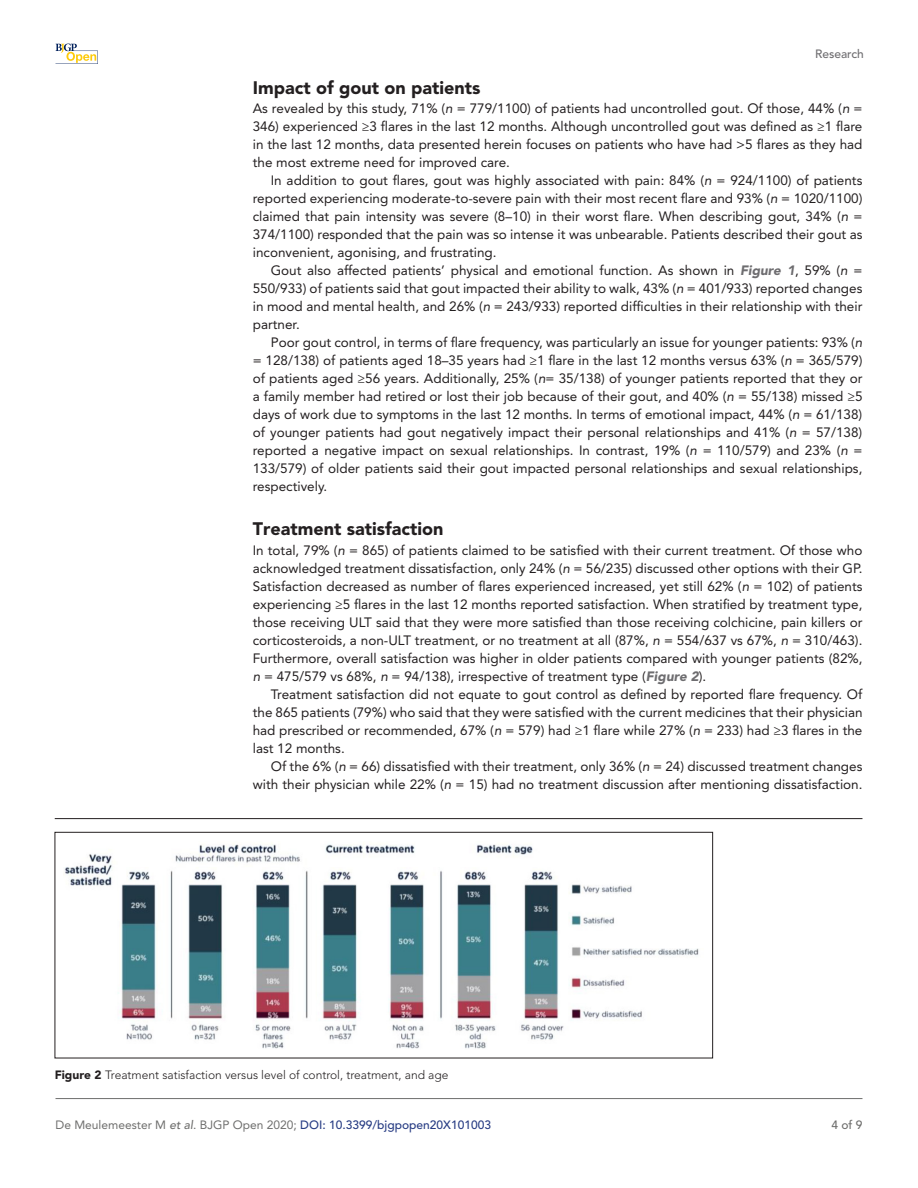
<style>
.page{position:relative;width:918px;height:1188px;background:#fff}
.page>*{position:absolute;margin:0;border:0;box-sizing:border-box;transform-origin:0 0}
.t1{font:900 18px "Avenir";color:#231f20}
.t2{font:13.5px/18px "Avenir LT Std";color:#231f20;text-align:justify}
.t3{font:300 12px "Avenir LT Std";color:#231f20}
.t4{font:12px "Avenir LT Std";color:#6e6e6d}
.t5{font:500 12px "Avenir LT Std";color:#6e6d70}
.t6{font:500 12px "Avenir LT Std";color:#6e6e6d}
.s1{font-style:italic}
.s2{font-weight:900;font-style:italic;color:#6e6d70}
.s3{font-weight:900}
.s4{font-weight:500;font-style:italic}
.s5{font-weight:500;color:#283d84}
</style>
<div class="page">
<hr style="left:56px;top:1098px;width:806px;height:1px;background:#6e6e6d">
<svg style="left:56px;top:44px;width:42px;height:20px"></svg>
<hr style="left:55px;top:818px;width:807px;height:1px;background:#231f20">
<img style="left:64px;top:844px;width:635px;height:205px">
<div style="left:55px;top:832px;width:658px;height:226px;border:1px solid #231f20"></div>
<p class="t5" style="left:815px;top:47px;width:50px">Research</p>
<h1 class="t1" style="left:253px;top:77px;width:229px">Impact of gout on patients</h1>
<p class="t2" style="left:253px;top:100px;width:611px">As revealed by this study, 71% (<span class="s1">n</span> = 779/1100) of patients had uncontrolled gout. Of those, 44% (<span class="s1">n</span> = 346) experienced ≥3 flares in the last 12 months. Although uncontrolled gout was defined as ≥1 flare in the last 12 months, data presented herein focuses on patients who have had &gt;5 flares as they had the most extreme need for improved care.</p>
<p class="t2" style="left:253px;top:172px;width:611px;text-indent:18px">In addition to gout flares, gout was highly associated with pain: 84% (<span class="s1">n</span> = 924/1100) of patients reported experiencing moderate-to-severe pain with their most recent flare and 93% (<span class="s1">n</span> = 1020/1100) claimed that pain intensity was severe (8–10) in their worst flare. When describing gout, 34% (<span class="s1">n</span> = 374/1100) responded that the pain was so intense it was unbearable. Patients described their gout as inconvenient, agonising, and frustrating.</p>
<p class="t2" style="left:253px;top:262px;width:611px;text-indent:18px">Gout also affected patients’ physical and emotional function. As shown in <span class="s2">Figure 1</span>, 59% (<span class="s1">n</span> = 550/933) of patients said that gout impacted their ability to walk, 43% (<span class="s1">n</span> = 401/933) reported changes in mood and mental health, and 26% (<span class="s1">n</span> = 243/933) reported difficulties in their relationship with their partner.</p>
<p class="t2" style="left:253px;top:334px;width:611px;text-indent:18px">Poor gout control, in terms of flare frequency, was particularly an issue for younger patients: 93% (<span class="s1">n </span>= 128/138) of patients aged 18–35 years had ≥1 flare in the last 12 months versus 63% (<span class="s1">n</span> = 365/579) of patients aged ≥56 years. Additionally, 25% (<span class="s1">n</span>= 35/138) of younger patients reported that they or a family member had retired or lost their job because of their gout, and 40% (<span class="s1">n</span> = 55/138) missed ≥5 days of work due to symptoms in the last 12 months. In terms of emotional impact, 44% (<span class="s1">n</span> = 61/138) of younger patients had gout negatively impact their personal relationships and 41% (<span class="s1">n</span> = 57/138) reported a negative impact on sexual relationships. In contrast, 19% (<span class="s1">n</span> = 110/579) and 23% (<span class="s1">n</span> = 133/579) of older patients said their gout impacted personal relationships and sexual relationships, respectively.</p>
<h1 class="t1" style="left:253px;top:518px;width:192px">Treatment satisfaction</h1>
<p class="t2" style="left:253px;top:541px;width:611px">In total, 79% (<span class="s1">n</span> = 865) of patients claimed to be satisfied with their current treatment. Of those who acknowledged treatment dissatisfaction, only 24% (<span class="s1">n</span> = 56/235) discussed other options with their GP.<br>Satisfaction decreased as number of flares experienced increased, yet still 62% (<span class="s1">n</span> = 102) of patients experiencing ≥5 flares in the last 12 months reported satisfaction. When stratified by treatment type, those receiving ULT said that they were more satisfied than those receiving colchicine, pain killers or corticosteroids, a non-ULT treatment, or no treatment at all (87%, <span class="s1">n</span> = 554/637 vs 67%, <span class="s1">n</span> = 310/463).<br>Furthermore, overall satisfaction was higher in older patients compared with younger patients (82%, <span class="s1">n</span> = 475/579 vs 68%, <span class="s1">n</span> = 94/138), irrespective of treatment type (<span class="s2">Figure 2</span>).</p>
<p class="t2" style="left:253px;top:685px;width:611px;text-indent:18px">Treatment satisfaction did not equate to gout control as defined by reported flare frequency. Of the 865 patients (79%) who said that they were satisfied with the current medicines that their physician had prescribed or recommended, 67% (<span class="s1">n</span> = 579) had ≥1 flare while 27% (<span class="s1">n</span> = 233) had ≥3 flares in the last 12 months.</p>
<p class="t2" style="left:253px;top:757px;width:611px;text-align:right">Of the 6% (<span class="s1">n</span> = 66) dissatisfied with their treatment, only 36% (<span class="s1">n</span> = 24) discussed treatment changes with their physician while 22% (<span class="s1">n</span> = 15) had no treatment discussion after mentioning dissatisfaction.</p>
<p class="t3" style="left:55px;top:1068px;width:395px"><span class="s3">Figure 2</span> Treatment satisfaction versus level of control, treatment, and age</p>
<p class="t4" style="left:56px;top:1118px;width:437px">De Meulemeester M <span class="s4">et al</span>. BJGP Open 2020; <span class="s5">DOI: 10.3399/bjgpopen20X101003</span></p>
<p class="t6" style="left:831px;top:1118px;width:33px">4 of 9</p>
</div>
